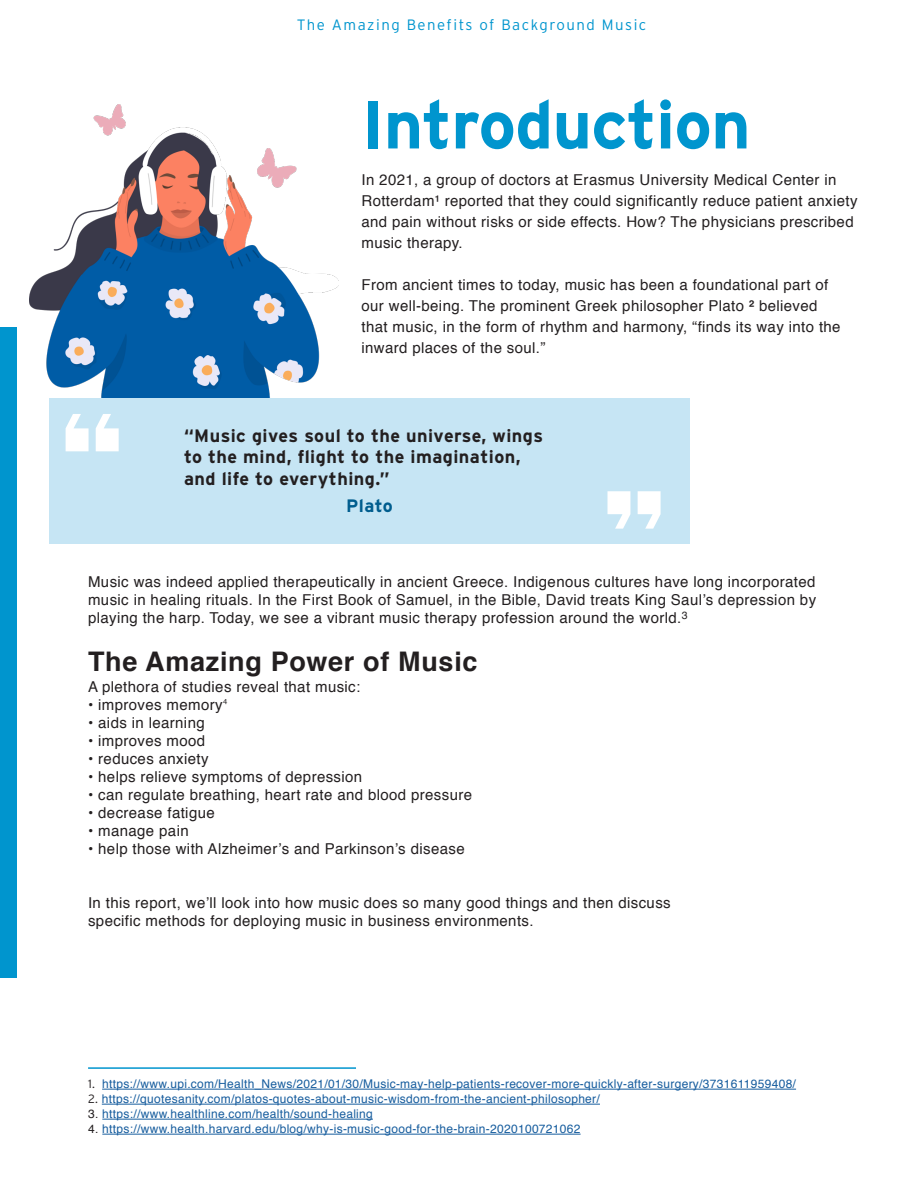
<style>
.page{position:relative;width:918px;height:1188px;background:#fff}
.page>*{position:absolute;margin:0;border:0;box-sizing:border-box;transform-origin:0 0}
.Text_Left{font:700 67.5px "Interstate";letter-spacing:-.01em;color:#0095ce}
.Text_Left-2{font:700 27px "Helvetica";letter-spacing:.025em;color:#231f20}
.Text_Left-3{font:700 18px/21.6px "Interstate";letter-spacing:.025em;color:#231f20}
.Text_Left-4{font:700 18px "Interstate";letter-spacing:.025em;color:#005d8e}
.Text_Left-5{font:15px/21px "Helvetica";letter-spacing:.025em;color:#231f20}
.t1{font:300 15px "Interstate";letter-spacing:.1em;color:#0095ce}
.Text_Left-6{font:12px "Helvetica";letter-spacing:.025em;color:#175d9e}
.s1{font-weight:700}
.s2{font-family:"Interstate";font-weight:300;color:#231f20}
.s3{color:#231f20}
</style>
<div class="page">
<img style="left:29px;top:104px;width:310px;height:295px">
<div style="left:0;top:327px;width:16px;height:651px;background:#0095ce"></div>
<hr style="left:88px;top:1067px;width:268px;height:2px;background:#0095ce">
<hr style="left:102px;top:1089px;width:694px;height:1px;background:#175d9e">
<hr style="left:102px;top:1104px;width:498px;height:1px;background:#175d9e">
<hr style="left:102px;top:1119px;width:271px;height:1px;background:#175d9e">
<hr style="left:102px;top:1134px;width:479px;height:1px;background:#175d9e">
<div style="left:49px;top:399px;width:641px;height:145px;background:#c6e5f4"></div>
<svg style="left:66px;top:414px;width:23px;height:37px"></svg>
<svg style="left:96px;top:414px;width:23px;height:37px"></svg>
<svg style="left:638px;top:491px;width:23px;height:38px"></svg>
<svg style="left:608px;top:491px;width:22px;height:38px"></svg>
<p class="t1" style="left:297px;top:16px;width:351px">The Amazing Benefits of Background Music</p>
<p class="Text_Left" style="left:362px;top:87px;width:391px">Introduction</p>
<p class="Text_Left-5" style="left:362px;top:170px;width:498px">In 2021, a group of doctors at Erasmus University Medical Center in Rotterdam¹ reported that they could significantly reduce patient anxiety and pain without risks or side effects. How? The physicians prescribed music therapy.</p>
<p class="Text_Left-5" style="left:362px;top:275px;width:481px">From ancient times to today, music has been a foundational part of our well-being. The prominent Greek philosopher Plato <span class="s1">²</span> believed that music, in the form of rhythm and harmony, “finds its way into the inward places of the soul.”</p>
<p class="Text_Left-3" style="left:184px;top:424px;width:361px">“Music gives soul to the universe, wings to the mind, flight to the imagination, and life to everything.”</p>
<p class="Text_Left-4" style="left:346px;top:495px;width:48px">Plato</p>
<p class="Text_Left-5" style="left:88px;top:574px;width:730px;line-height:18px;text-align:justify">Music was indeed applied therapeutically in ancient Greece. Indigenous cultures have long incorporated music in healing rituals. In the First Book of Samuel, in the Bible, David treats King Saul’s depression by playing the harp. Today, we see a vibrant music therapy profession around the world.<sup>3</sup></p>
<p class="Text_Left-2" style="left:88px;top:639px;width:391px">The Amazing Power of Music</p>
<p class="Text_Left-5" style="left:88px;top:676px;width:274px">A plethora of studies reveal that music:</p>
<p class="Text_Left-5" style="left:88px;top:694px;width:141px">• improves memory⁴</p>
<p class="Text_Left-5" style="left:88px;top:712px;width:118px">• aids in learning</p>
<p class="Text_Left-5" style="left:88px;top:730px;width:119px">• improves mood</p>
<p class="Text_Left-5" style="left:88px;top:748px;width:122px">• reduces anxiety</p>
<p class="Text_Left-5" style="left:88px;top:766px;width:276px">• helps relieve symptoms of depression</p>
<p class="Text_Left-5" style="left:88px;top:784px;width:386px">• can regulate breathing, heart rate and blood pressure</p>
<p class="Text_Left-5" style="left:88px;top:802px;width:128px">• decrease fatigue</p>
<p class="Text_Left-5" style="left:88px;top:820px;width:102px">• manage pain</p>
<p class="Text_Left-5" style="left:88px;top:838px;width:378px">• help those with Alzheimer’s and Parkinson’s disease</p>
<p class="Text_Left-5" style="left:88px;top:894px;width:584px;line-height:18px">In this report, we’ll look into how music does so many good things and then discuss specific methods for deploying music in business environments.</p>
<p class="Text_Left-6" style="left:88px;top:1075px;width:709px"><span class="s2">1.</span> https://www.upi.com/Health_News/2021/01/30/Music-may-help-patients-recover-more-quickly-after-surgery/3731611959408/</p>
<p class="Text_Left-6" style="left:88px;top:1090px;width:513px"><span class="s2">2.</span> https://quotesanity.com/platos-quotes-about-music-wisdom-from-the-ancient-philosopher/</p>
<p class="Text_Left-6" style="left:88px;top:1105px;width:286px"><span class="s3">3.</span> https://www.healthline.com/health/sound-healing</p>
<p class="Text_Left-6" style="left:88px;top:1120px;width:494px"><span class="s3">4.</span> https://www.health.harvard.edu/blog/why-is-music-good-for-the-brain-2020100721062</p>
</div>
